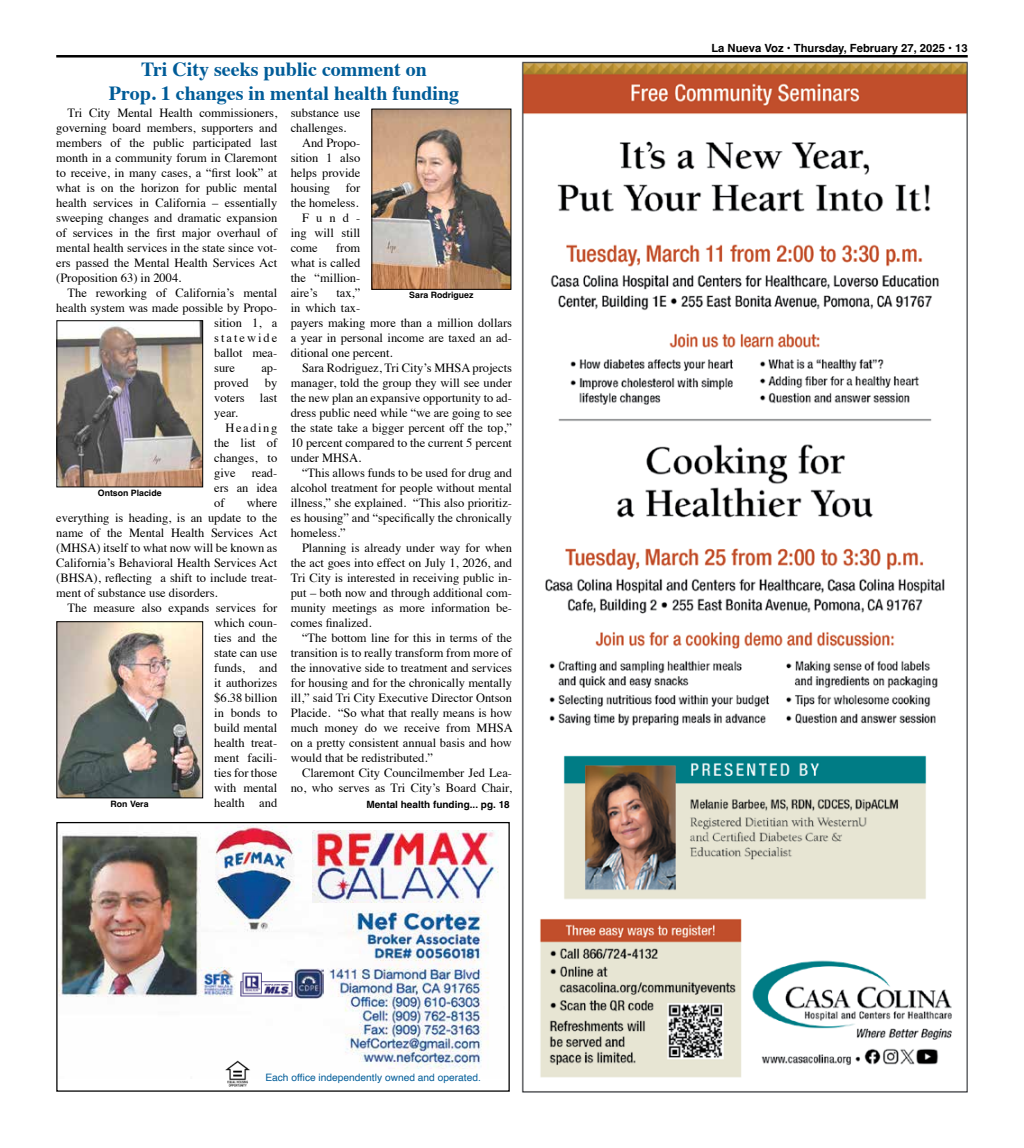
<style>
.page{position:relative;width:1024px;height:1148px;background:#fff}
.page>*{position:absolute;margin:0;border:0;box-sizing:border-box;transform-origin:0 0}
.t1{font:700 20px/24px "Times";color:#005c98;text-align:center}
.t2{font:12.5px/15px "Times";color:#000;text-align:justify}
.t3{font:12.5px "Times";letter-spacing:.16em;color:#000}
.t4{font:700 11.25px "Helvetica";color:#000}
.t5{font:10.25px "Helvetica";color:#005c98}
.t6{font:700 10px "Helvetica";color:#000}
.t7{font:700 8.75px "Helvetica";color:#000}
</style>
<div class="page">
<hr style="left:56px;top:55px;width:912px;height:3px;background:#000">
<div style="left:56px;top:822px;width:454px;height:269px;border:1px solid #000"></div>
<img style="left:58px;top:825px;width:441px;height:244px">
<img style="left:312px;top:830px;width:186px;height:72px">
<img style="left:295px;top:969px;width:29px;height:29px">
<img style="left:224px;top:1059px;width:27px;height:27px">
<img style="left:240px;top:972px;width:52px;height:24px">
<img style="left:201px;top:967px;width:34px;height:29px">
<img style="left:521px;top:61px;width:447px;height:1031px">
<img style="left:373px;top:111px;width:136px;height:177px">
<div style="left:371px;top:109px;width:140px;height:181px;border:1px solid #000"></div>
<img style="left:59px;top:322px;width:142px;height:163px">
<div style="left:57px;top:320px;width:146px;height:167px;border:1px solid #000"></div>
<img style="left:59px;top:623px;width:142px;height:173px">
<div style="left:57px;top:621px;width:146px;height:177px;border:1px solid #000"></div>
<h1 class="t1" style="left:109px;top:55px;width:352px">Tri City seeks public comment on<br>Prop. 1 changes in mental health funding</h1>
<p class="t2" style="left:56px;top:104px;width:223px;text-indent:11px">Tri City Mental Health commissioners, governing board members, supporters and members of the public participated last month in a community forum in Claremont to receive, in many cases, a “first look” at what is on the horizon for public mental health services in California – essentially sweeping changes and dramatic expansion of services in the first major overhaul of mental health services in the state since vot&shy;ers passed the Mental Health Services Act (Proposition 63) in 2004.</p>
<p class="t2" style="left:68px;top:284px;width:211px">The reworking of California’s mental</p>
<p class="t2" style="left:56px;top:299px;width:222px">health system was made possible by Propo-</p>
<p class="t2" style="left:214px;top:314px;width:64px">sition 1, a</p>
<p class="t3" style="left:214px;top:326px;width:65px">statewide</p>
<p class="t2" style="left:214px;top:344px;width:65px">ballot mea-</p>
<p class="t2" style="left:214px;top:359px;width:22px">sure</p>
<p class="t2" style="left:261px;top:359px;width:17px">ap-</p>
<p class="t2" style="left:214px;top:374px;width:36px">proved</p>
<p class="t2" style="left:214px;top:374px;width:64px;text-indent:51px">by voters last year.</p>
<p class="t2" style="left:214px;top:419px;width:65px;text-indent:11px">Heading the list of changes, to give</p>
<p class="t2" style="left:214px;top:464px;width:65px;text-indent:37px">read&shy;ers an idea of</p>
<p class="t7" style="left:98px;top:487px;width:65px">Ontson Placide</p>
<p class="t2" style="left:56px;top:494px;width:222px;text-indent:191px">where everything is heading, is an update to the name of the Mental Health Services Act (MHSA) itself to what now will be known as California’s Behavioral Health Services Act (BHSA), reflecting a shift to include treat&shy;ment of substance use disorders.</p>
<p class="t2" style="left:214px;top:599px;width:65px;text-indent:-147px">The measure also expands services for which coun&shy;ties and the state can use funds, and it authorizes $6.38 billion in bonds to build mental health treat&shy;ment facili&shy;ties for those with mental health and</p>
<p class="t7" style="left:111px;top:798px;width:39px">Ron Vera</p>
<p class="t2" style="left:291px;top:104px;width:71px">substance use challenges.</p>
<p class="t2" style="left:302px;top:134px;width:60px">And Propo-</p>
<p class="t2" style="left:291px;top:149px;width:71px">sition 1 also</p>
<p class="t2" style="left:291px;top:164px;width:71px">helps provide</p>
<p class="t2" style="left:291px;top:179px;width:71px">housing for</p>
<p class="t2" style="left:291px;top:194px;width:69px">the homeless.</p>
<p class="t2" style="left:302px;top:209px;width:60px">Fund-</p>
<p class="t2" style="left:291px;top:224px;width:71px">ing will still</p>
<p class="t2" style="left:291px;top:239px;width:29px">come</p>
<p class="t2" style="left:291px;top:239px;width:71px;text-indent:45px">from what is called the “million&shy;aire’s</p>
<p class="t2" style="left:291px;top:284px;width:223px;text-align:left;text-indent:46px">tax,”<br>in which tax-<br>payers making more than a million dollars a year in personal income are taxed an ad&shy;ditional one percent.</p>
<p class="t2" style="left:291px;top:359px;width:223px;text-indent:11px">Sara Rodriguez, Tri City’s MHSA projects manager, told the group they will see under the new plan an expansive opportunity to ad&shy;dress public need while “we are going to see the state take a bigger percent off the top,” 10 percent compared to the current 5 percent under MHSA.</p>
<p class="t2" style="left:291px;top:464px;width:223px;text-indent:11px">“This allows funds to be used for drug and alcohol treatment for people without mental illness,” she explained. “This also prioritiz&shy;es housing” and “specifically the chronically homeless.”</p>
<p class="t2" style="left:291px;top:539px;width:223px;text-indent:11px">Planning is already under way for when the act goes into effect on July 1, 2026, and Tri City is interested in receiving public in&shy;put – both now and through additional com&shy;munity meetings as more information be&shy;comes finalized.</p>
<p class="t2" style="left:291px;top:629px;width:223px;text-indent:11px">“The bottom line for this in terms of the transition is to really transform from more of the innovative side to treatment and services for housing and for the chronically mentally ill,” said Tri City Executive Director Ontson Placide. “So what that really means is how much money do we receive from MHSA on a pretty consistent annual basis and how would that be redistributed.”</p>
<p class="t2" style="left:291px;top:764px;width:223px;text-align:right">Claremont City Councilmember Jed Lea&shy;no, who serves as Tri City’s Board Chair,</p>
<p class="t7" style="left:409px;top:289px;width:66px">Sara Rodriguez</p>
<p class="t6" style="left:366px;top:798px;width:145px">Mental health funding... pg. 18</p>
<p class="t5" style="left:265px;top:1069px;width:217px">Each office independently owned and operated.</p>
<p class="t4" style="left:711px;top:41px;width:258px">La Nueva Voz • Thursday, February 27, 2025 • 13</p>
</div>
